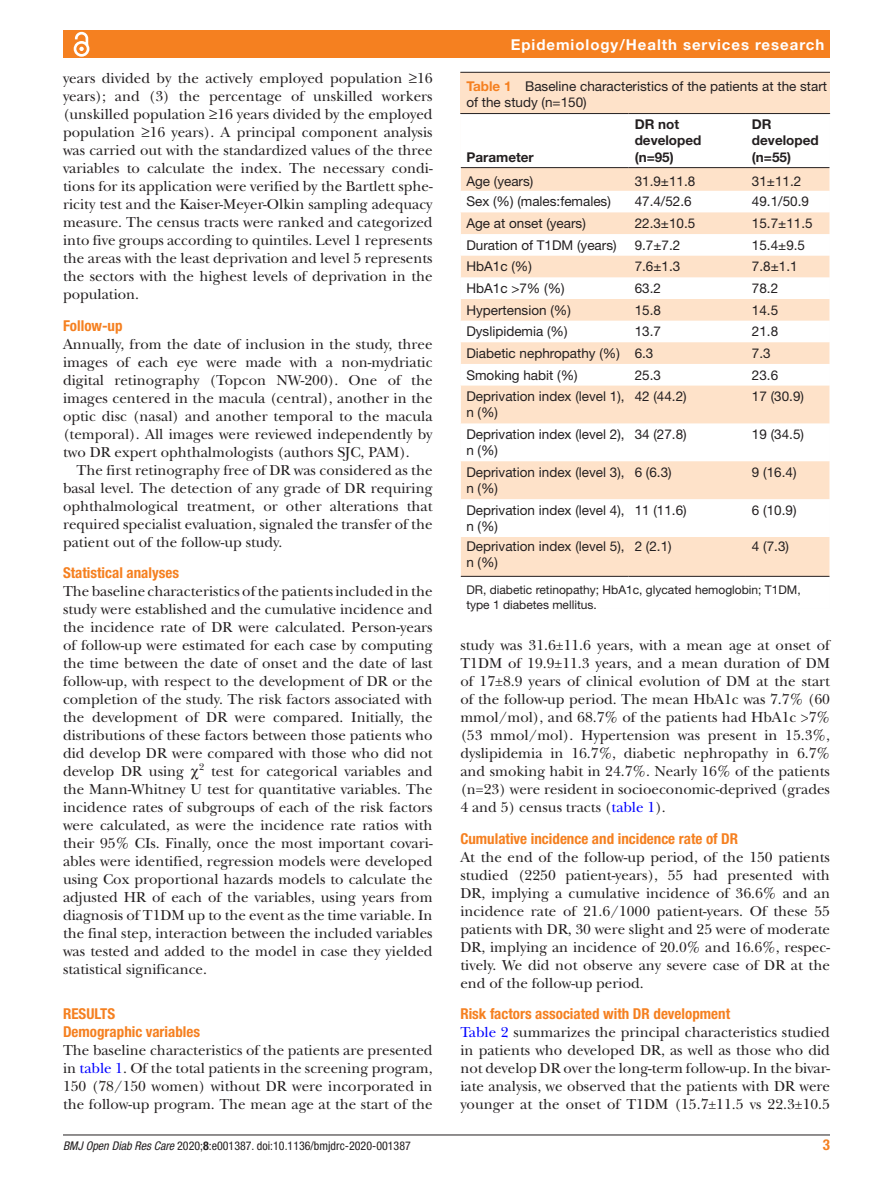
<style>
.page{position:relative;width:893px;height:1191px;background:#fff}
.page>*{position:absolute;margin:0;border:0;box-sizing:border-box;transform-origin:0 0}
.t1{font:15px/18px "New Baskerville";color:#231f20;text-align:justify}
.t2{font:700 condensed 15px/18px "Helvetica Neue LT Std";color:#f58020}
.t3{font:700 15px "Helvetica Neue LT Std";letter-spacing:.065em;color:#fff}
.t4{font:13.5px/16.2px "Helvetica Neue LT Std";color:#231f20}
.t5{font:700 13.5px/16.2px "Helvetica Neue LT Std";color:#231f20}
.t6{font:12px/15px "Helvetica Neue LT Std";color:#231f20}
.t7{font:condensed 12px "Helvetica Neue LT Std";color:#231f20}
.t8{font:9.9px "New Baskerville";color:#231f20}
.s1{color:#00f}
.s2{font-weight:700;color:#f58020}
.s3{font-style:italic}
.s4{font-weight:700}
</style>
<div class="page">
<hr style="left:63px;top:1134px;width:767px;height:1px;background:#231f20">
<div style="left:63px;top:31px;width:767px;height:27px;background:#f58020"></div>
<svg style="left:73px;top:31px;width:17px;height:26px"></svg>
<div style="left:460px;top:73px;width:370px;height:536px;background:#fee2c9"></div>
<hr style="left:460px;top:72px;width:370px;height:1px;background:#231f20">
<svg style="left:461px;top:114px;width:369px;height:495px;fill:#fff"></svg>
<hr style="left:460px;top:113px;width:169px;height:1px;background:#231f20">
<hr style="left:460px;top:167px;width:169px;height:1px;background:#231f20">
<hr style="left:629px;top:113px;width:117px;height:1px;background:#231f20">
<hr style="left:629px;top:167px;width:117px;height:1px;background:#231f20">
<hr style="left:746px;top:113px;width:84px;height:1px;background:#231f20">
<hr style="left:746px;top:167px;width:84px;height:1px;background:#231f20">
<hr style="left:629px;top:576px;width:117px;height:1px;background:#231f20">
<hr style="left:460px;top:576px;width:169px;height:1px;background:#231f20">
<hr style="left:746px;top:576px;width:84px;height:1px;background:#231f20">
<hr style="left:460px;top:114px;width:1px;height:54px;background:#fff">
<svg style="left:460px;top:168px;width:1px;height:217px"></svg>
<hr style="left:460px;top:385px;width:1px;height:38px;background:#fff">
<hr style="left:460px;top:423px;width:1px;height:38px;background:#fff">
<hr style="left:460px;top:461px;width:1px;height:38px;background:#fff">
<hr style="left:460px;top:499px;width:1px;height:38px;background:#fff">
<hr style="left:460px;top:537px;width:1px;height:39px;background:#fff">
<hr style="left:460px;top:576px;width:1px;height:33px;background:#fff">
<hr style="left:466px;top:608px;width:364px;height:1px;background:#fff">
<p class="t1" style="left:63px;top:69px;width:371px">years divided by the actively employed population ≥16 years); and (3) the percentage of unskilled workers (unskilled population ≥16 years divided by the employed population ≥16 years). A principal component analysis was carried out with the standardized values of the three variables to calculate the index. The necessary condi&shy;tions for its application were verified by the Bartlett sphe&shy;ricity test and the Kaiser-Meyer-Olkin sampling adequacy measure. The census tracts were ranked and categorized into five groups according to quintiles. Level 1 represents the areas with the least deprivation and level 5 represents the sectors with the highest levels of deprivation in the population.</p>
<p class="t2" style="left:63px;top:316px;width:61px">Follow-up</p>
<p class="t1" style="left:63px;top:335px;width:371px">Annually, from the date of inclusion in the study, three images of each eye were made with a non-mydriatic digital retinography (Topcon NW-200). One of the images centered in the macula (central), another in the optic disc (nasal) and another temporal to the macula (temporal). All images were reviewed independently by two DR expert ophthalmologists (authors SJC, PAM).</p>
<p class="t1" style="left:63px;top:461px;width:371px;text-indent:14px">The first retinography free of DR was considered as the basal level. The detection of any grade of DR requiring ophthalmological treatment, or other alterations that required specialist evaluation, signaled the transfer of the patient out of the follow-up study.</p>
<p class="t2" style="left:63px;top:563px;width:117px">Statistical analyses</p>
<p class="t1" style="left:63px;top:582px;width:371px">The baseline characteristics of the patients included in the study were established and the cumulative incidence and the incidence rate of DR were calculated. Person-years of follow-up were estimated for each case by computing the time between the date of onset and the date of last follow-up, with respect to the development of DR or the completion of the study. The risk factors associated with the development of DR were compared. Initially, the distributions of these factors between those patients who did develop DR were compared with those who did not develop DR using</p>
<p class="t8" style="left:199px;top:760px;width:7px">2</p>
<p class="t1" style="left:63px;top:762px;width:371px;text-indent:148px">test for categorical variables and the Mann-Whitney U test for quantitative variables. The incidence rates of subgroups of each of the risk factors were calculated, as were the incidence rate ratios with their 95% CIs. Finally, once the most important covari&shy;ables were identified, regression models were developed using Cox proportional hazards models to calculate the adjusted HR of each of the variables, using years from diagnosis of T1DM up to the event as the time variable. In the final step, interaction between the included variables was tested and added to the model in case they yielded statistical significance.</p>
<p class="t2" style="left:63px;top:1004px;width:139px">RESULTS<br>Demographic variables</p>
<p class="t1" style="left:63px;top:1041px;width:371px">The baseline characteristics of the patients are presented in <span class="s1">table 1</span>. Of the total patients in the screening program, 150 (78/150 women) without DR were incorporated in the follow-up program. The mean age at the start of the</p>
<p class="t3" style="left:511px;top:35px;width:315px">Epidemiology/Health services research</p>
<p class="t4" style="left:466px;top:77px;width:362px"><span class="s2">Table 1</span> Baseline characteristics of the patients at the start of the study (n=150)</p>
<p class="t5" style="left:466px;top:148px;width:69px">Parameter</p>
<p class="t5" style="left:635px;top:116px;width:68px">DR not developed (n=95)</p>
<p class="t5" style="left:752px;top:116px;width:68px">DR developed (n=55)</p>
<p class="t4" style="left:466px;top:173px;width:68px">Age (years)</p>
<p class="t4" style="left:635px;top:173px;width:62px">31.9±11.8</p>
<p class="t4" style="left:752px;top:173px;width:51px">31±11.2</p>
<p class="t4" style="left:466px;top:193px;width:146px">Sex (%) (males:females)</p>
<p class="t4" style="left:635px;top:193px;width:59px">47.4/52.6</p>
<p class="t4" style="left:752px;top:193px;width:59px">49.1/50.9</p>
<p class="t4" style="left:466px;top:215px;width:121px">Age at onset (years)</p>
<p class="t4" style="left:635px;top:215px;width:62px">22.3±10.5</p>
<p class="t4" style="left:752px;top:215px;width:62px">15.7±11.5</p>
<p class="t4" style="left:466px;top:237px;width:152px">Duration of T1DM (years)</p>
<p class="t4" style="left:635px;top:237px;width:47px">9.7±7.2</p>
<p class="t4" style="left:752px;top:237px;width:55px">15.4±9.5</p>
<p class="t4" style="left:466px;top:258px;width:67px">HbA1c (%)</p>
<p class="t4" style="left:635px;top:258px;width:47px">7.6±1.3</p>
<p class="t4" style="left:752px;top:258px;width:47px">7.8±1.1</p>
<p class="t4" style="left:466px;top:280px;width:100px">HbA1c &gt;7% (%)</p>
<p class="t4" style="left:635px;top:280px;width:28px">63.2</p>
<p class="t4" style="left:752px;top:280px;width:28px">78.2</p>
<p class="t4" style="left:466px;top:301px;width:106px">Hypertension (%)</p>
<p class="t4" style="left:635px;top:301px;width:28px">15.8</p>
<p class="t4" style="left:752px;top:301px;width:28px">14.5</p>
<p class="t4" style="left:466px;top:323px;width:103px">Dyslipidemia (%)</p>
<p class="t4" style="left:635px;top:323px;width:28px">13.7</p>
<p class="t4" style="left:752px;top:323px;width:28px">21.8</p>
<p class="t4" style="left:466px;top:345px;width:189px">Diabetic nephropathy (%) 6.3</p>
<p class="t4" style="left:752px;top:345px;width:20px">7.3</p>
<p class="t4" style="left:466px;top:366px;width:113px">Smoking habit (%)</p>
<p class="t4" style="left:635px;top:366px;width:28px">25.3</p>
<p class="t4" style="left:752px;top:366px;width:28px">23.6</p>
<p class="t4" style="left:466px;top:388px;width:160px">Deprivation index (level 1), n (%)</p>
<p class="t4" style="left:635px;top:388px;width:54px">42 (44.2)</p>
<p class="t4" style="left:752px;top:388px;width:54px">17 (30.9)</p>
<p class="t4" style="left:466px;top:426px;width:160px">Deprivation index (level 2), n (%)</p>
<p class="t4" style="left:635px;top:426px;width:54px">34 (27.8)</p>
<p class="t4" style="left:752px;top:426px;width:54px">19 (34.5)</p>
<p class="t4" style="left:466px;top:464px;width:160px">Deprivation index (level 3), n (%)</p>
<p class="t4" style="left:635px;top:464px;width:39px">6 (6.3)</p>
<p class="t4" style="left:752px;top:464px;width:46px">9 (16.4)</p>
<p class="t4" style="left:466px;top:502px;width:160px">Deprivation index (level 4), n (%)</p>
<p class="t4" style="left:635px;top:502px;width:54px">11 (11.6)</p>
<p class="t4" style="left:752px;top:502px;width:46px">6 (10.9)</p>
<p class="t4" style="left:466px;top:538px;width:160px">Deprivation index (level 5), n (%)</p>
<p class="t4" style="left:635px;top:538px;width:39px">2 (2.1)</p>
<p class="t4" style="left:752px;top:538px;width:39px">4 (7.3)</p>
<p class="t6" style="left:466px;top:582px;width:336px">DR, diabetic retinopathy; HbA1c, glycated hemoglobin; T1DM, type 1 diabetes mellitus.</p>
<p class="t1" style="left:460px;top:636px;width:371px">study was 31.6±11.6 years, with a mean age at onset of T1DM of 19.9±11.3 years, and a mean duration of DM of 17±8.9 years of clinical evolution of DM at the start of the follow-up period. The mean HbA1c was 7.7% (60 mmol/mol), and 68.7% of the patients had HbA1c &gt;7% (53 mmol/mol). Hypertension was present in 15.3%, dyslipidemia in 16.7%, diabetic nephropathy in 6.7% and smoking habit in 24.7%. Nearly 16% of the patients (n=23) were resident in socioeconomic-deprived (grades 4 and 5) census tracts (<span class="s1">table 1</span>).</p>
<p class="t2" style="left:460px;top:829px;width:279px">Cumulative incidence and incidence rate of DR</p>
<p class="t1" style="left:460px;top:848px;width:371px">At the end of the follow-up period, of the 150 patients studied (2250 patient-years), 55 had presented with DR, implying a cumulative incidence of 36.6% and an incidence rate of 21.6/1000 patient-years. Of these 55 patients with DR, 30 were slight and 25 were of moderate DR, implying an incidence of 20.0% and 16.6%, respec&shy;tively. We did not observe any severe case of DR at the end of the follow-up period.</p>
<p class="t2" style="left:460px;top:1004px;width:271px">Risk factors associated with DR development</p>
<p class="t1" style="left:460px;top:1023px;width:371px"><span class="s1">Table 2</span> summarizes the principal characteristics studied in patients who developed DR, as well as those who did not develop DR over the long-term follow-up. In the bivar&shy;iate analysis, we observed that the patients with DR were younger at the onset of T1DM (15.7±11.5 vs 22.3±10.5</p>
<p class="t7" style="left:63px;top:1138px;width:349px"><span class="s3">BMJ Open Diab Res Care</span> 2020;<span class="s4">8</span>:e001387. doi:10.1136/bmjdrc-2020-001387</p>
<p class="t2" style="left:823px;top:1135px;width:9px">3</p>
</div>
